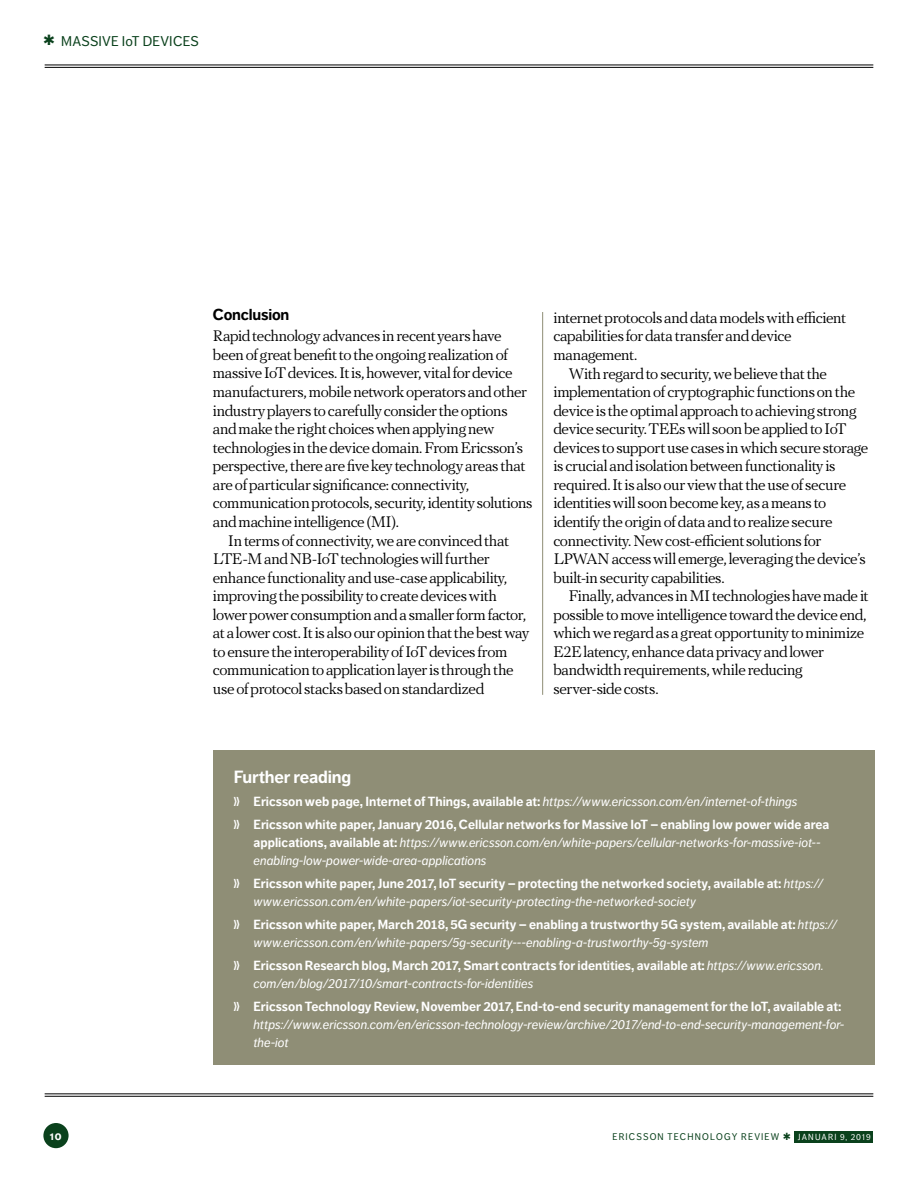
<style>
.page{position:relative;width:918px;height:1191px;background:#fff}
.page>*{position:absolute;margin:0;border:0;box-sizing:border-box;transform-origin:0 0}
.t1{font:700 17.5px "Dagny OT";letter-spacing:-.01em;color:#fff}
.t2{font:15.75px/18.6px "PF Regal Text Pro Regular A";letter-spacing:-.015em;color:#000}
.t3{font:700 15.75px "Dagny OT";letter-spacing:-.015em;color:#000}
.t4{font:14px "Dagny OT";letter-spacing:.015em;color:#0a411c}
.t5{font:italic 13.12px/18px "Dagny OT";color:#fff}
.t6{font:700 13.12px/22.9px "Dagny OT";color:#fff}
.t7{font:700 11.9px "Dagny OT";color:#fff;scale:.96 1}
.t8{font:9.62px "Dagny OT";letter-spacing:.12em;color:#0a411c;scale:.96 1}
.s1{font-family:"dubbelgasoga";font-weight:400}
.s2{font-weight:400;font-style:italic}
.s3{font-weight:700;font-style:normal}
.s4{font-family:"dubbelgasoga";font-style:normal}
.s5{font-size:8.75px;color:#fff}
</style>
<div class="page">
<div style="left:794px;top:1131px;width:79px;height:11px;background:#0a411c"></div>
<div style="left:43px;top:1123px;width:26px;height:25px;background:#0a411c;border-radius:50%"></div>
<hr style="left:45px;top:64px;width:828px;height:1px;background:#000">
<hr style="left:45px;top:67px;width:828px;height:1px;background:#000">
<hr style="left:45px;top:1093px;width:828px;height:1px;background:#000">
<hr style="left:45px;top:1095px;width:828px;height:1px;background:#000">
<div style="left:213px;top:750px;width:661px;height:315px;background:#8f8e76"></div>
<hr style="left:542px;top:312px;width:1px;height:383px;background:#8f8e76">
<p class="t4" style="left:43px;top:33px;width:157px">✱ MASSIVE IoT DEVICES</p>
<p class="t3" style="left:213px;top:305px;width:78px">Conclusion</p>
<p class="t2" style="left:213px;top:327px;width:321px">Rapid technology advances in recent years have been of great benefit to the ongoing realization of massive IoT devices. It is, however, vital for device manufacturers, mobile network operators and other industry players to carefully consider the options and make the right choices when applying new technologies in the device domain. From Ericsson’s perspective, there are five key technology areas that are of particular significance: connectivity, communication protocols, security, identity solutions and machine intelligence (MI).</p>
<p class="t2" style="left:213px;top:531px;width:318px;text-indent:15px">In terms of connectivity, we are convinced that LTE-M and NB-IoT technologies will further enhance functionality and use-case applicability, improving the possibility to create devices with lower power consumption and a smaller form factor, at a lower cost. It is also our opinion that the best way to ensure the interoperability of IoT devices from communication to application layer is through the use of protocol stacks based on standardized</p>
<p class="t2" style="left:553px;top:308px;width:294px">internet protocols and data models with efficient capabilities for data transfer and device management.</p>
<p class="t2" style="left:553px;top:364px;width:316px;text-indent:15px">With regard to security, we believe that the implementation of cryptographic functions on the device is the optimal approach to achieving strong device security. TEEs will soon be applied to IoT devices to support use cases in which secure storage is crucial and isolation between functionality is required. It is also our view that the use of secure identities will soon become key, as a means to identify the origin of data and to realize secure connectivity. New cost-efficient solutions for LPWAN access will emerge, leveraging the device’s built-in security capabilities.</p>
<p class="t2" style="left:553px;top:587px;width:317px;text-indent:15px">Finally, advances in MI technologies have made it possible to move intelligence toward the device end, which we regard as a great opportunity to minimize E2E latency, enhance data privacy and lower bandwidth requirements, while reducing server-side costs.</p>
<p class="t1" style="left:234px;top:766px;width:119px">Further reading</p>
<p class="t6" style="left:234px;top:790px;width:597px"><span class="s1">❭</span> Ericsson web page, Internet of Things, available at: <span class="s2">https://www.ericsson.com/en/internet-of-things<br></span><span class="s1">❭</span> Ericsson white paper, January 2016, Cellular networks for Massive IoT – enabling low power wide area</p>
<p class="t5" style="left:253px;top:833px;width:569px"><span class="s3">applications, available at:</span> https://www.ericsson.com/en/white-papers/cellular-networks-for-massive-iot-- enabling-low-power-wide-area-applications</p>
<p class="t5" style="left:253px;top:874px;width:571px;text-indent:-20px"><span class="s4">❭</span> <span class="s3">Ericsson white paper, June 2017, IoT security – protecting the networked society, available at:</span> https:// www.ericsson.com/en/white-papers/iot-security-protecting-the-networked-society</p>
<p class="t5" style="left:253px;top:915px;width:585px;text-indent:-20px"><span class="s4">❭</span> <span class="s3">Ericsson white paper, March 2018, 5G security – enabling a trustworthy 5G system, available at:</span> https:// www.ericsson.com/en/white-papers/5g-security---enabling-a-trustworthy-5g-system</p>
<p class="t6" style="left:253px;top:956px;width:571px;line-height:18px;text-indent:-20px"><span class="s1">❭</span> Ericsson Research blog, March 2017, Smart contracts for identities, available at: <span class="s2">https://www.ericsson. com/en/blog/2017/10/smart-contracts-for-identities</span></p>
<p class="t5" style="left:253px;top:997px;width:592px;text-indent:-20px"><span class="s4">❭</span> <span class="s3">Ericsson Technology Review, November 2017, End-to-end security management for the IoT, available at: </span>https://www.ericsson.com/en/ericsson-technology-review/archive/2017/end-to-end-security-management-for&shy;the-iot</p>
<p class="t7" style="left:50px;top:1129px;width:14px">10</p>
<p class="t8" style="left:612px;top:1131px;width:270px">ERICSSON TECHNOLOGY REVIEW ✱ <span class="s5">JANUARI 9, 2019</span></p>
</div>
